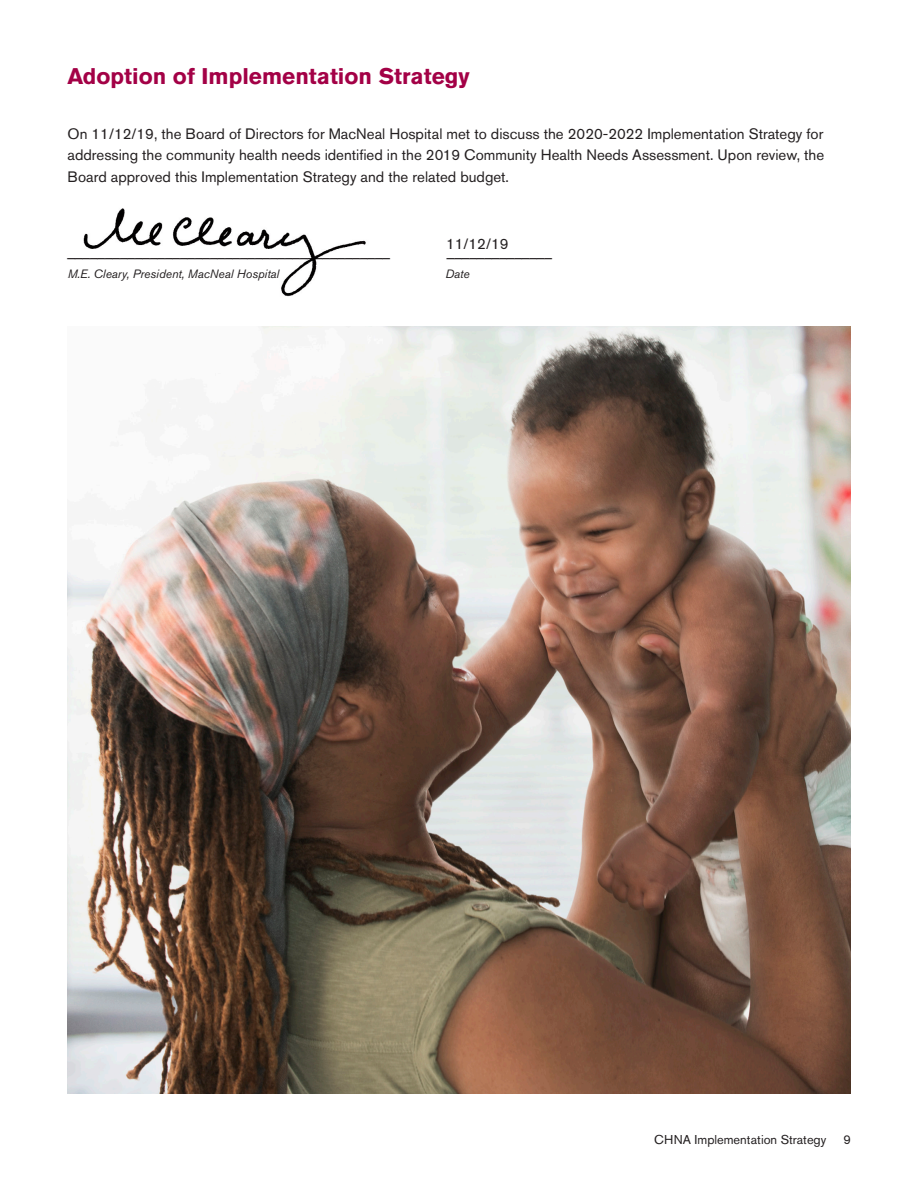
<style>
.page{position:relative;width:918px;height:1188px;background:#fff}
.page>*{position:absolute;margin:0;border:0;box-sizing:border-box;transform-origin:0 0}
.t1{font:700 22.5px "Akzidenz Grotesk Pro";color:#a30146}
.TEXT{font:15px/21.8px "Akzidenz Grotesk Pro";color:#231f20;text-align:justify}
.t2{font:12.75px "Akzidenz Grotesk Pro";color:#231f20}
.TEXT-2{font:italic 12px "Akzidenz Grotesk Pro";color:#231f20}
</style>
<div class="page">
<img style="left:68px;top:326px;width:782px;height:768px">
<img style="left:83px;top:208px;width:283px;height:89px">
<p class="t1" style="left:68px;top:62px;width:404px">Adoption of Implementation Strategy</p>
<p class="TEXT" style="left:68px;top:123px;width:758px">On 11/12/19, the Board of Directors for MacNeal Hospital met to discuss the 2020-2022 Implementation Strategy for addressing the community health needs identified in the 2019 Community Health Needs Assessment. Upon review, the Board approved this Implementation Strategy and the related budget.</p>
<p class="TEXT" style="left:446px;top:233px;width:64px">11/12/19</p>
<p class="TEXT" style="left:68px;top:240px;width:324px">___________________________________________</p>
<p class="TEXT" style="left:447px;top:240px;width:106px">______________</p>
<p class="TEXT-2" style="left:68px;top:266px;width:213px">M.E. Cleary, President, MacNeal Hospital</p>
<p class="TEXT-2" style="left:446px;top:266px;width:26px">Date</p>
<p class="t2" style="left:654px;top:1131px;width:174px">CHNA Implementation Strategy</p>
<p class="t2" style="left:844px;top:1131px;width:9px">9</p>
</div>
